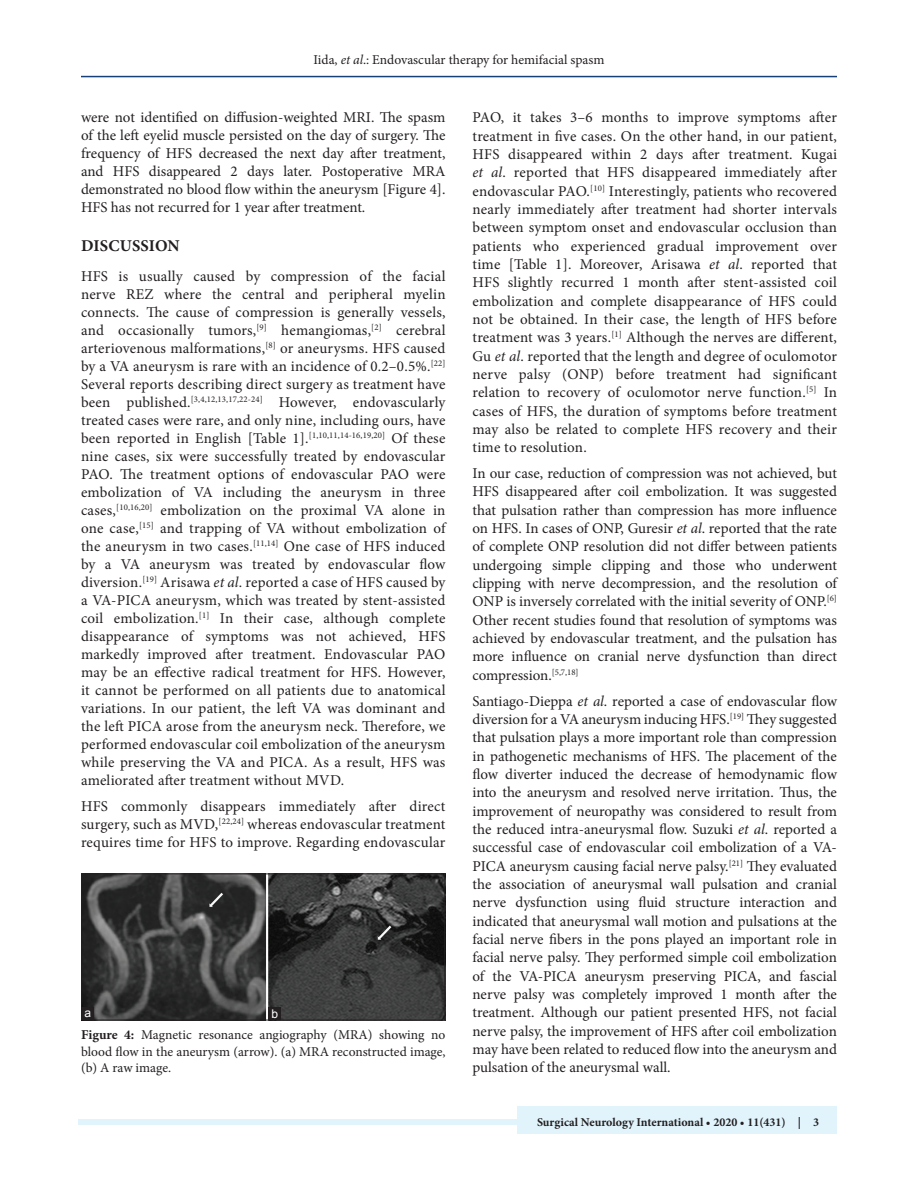
<style>
.page{position:relative;width:918px;height:1188px;background:#fff}
.page>*{position:absolute;margin:0;border:0;box-sizing:border-box;transform-origin:0 0}
.t1{font:700 16.5px "Minion Pro";letter-spacing:.01em;color:#231f20}
.TX{font:15px/18.3px "Minion Pro";letter-spacing:.005em;color:#231f20;text-align:justify}
.FGC{font:13.5px/16.5px "Minion Pro";color:#231f20;text-align:justify}
.JF{font:700 12px "Minion Pro";color:#231f20}
.LABEL{font:12px "Arial";color:#fff}
.s1{font-style:italic}
.s2{font-weight:700}
</style>
<div class="page">
<hr style="left:81px;top:76px;width:756px;height:1px;background:#164077">
<div style="left:78px;top:1119px;width:756px;height:6px;background:#e1f4fc"></div>
<div style="left:518px;top:1106px;width:319px;height:28px;background:#e1f4fc"></div>
<img style="left:83px;top:876px;width:360px;height:142px">
<div style="left:81px;top:874px;width:364px;height:146px;border:1px solid #231f20"></div>
<div style="left:268px;top:1007px;width:13px;height:13px;background:#231f20"></div>
<div style="left:81px;top:1007px;width:13px;height:13px;background:#231f20"></div>
<p class="FGC" style="left:313px;top:51px;width:293px">Iida, <span class="s1">et al</span>.: Endovascular therapy for hemifacial spasm</p>
<p class="TX" style="left:81px;top:109px;width:366px">were not identified on diffusion-weighted MRI. The spasm of the left eyelid muscle persisted on the day of surgery. The frequency of HFS decreased the next day after treatment, and HFS disappeared 2 days later. Postoperative MRA demonstrated no blood flow within the aneurysm [Figure 4].<br>HFS has not recurred for 1 year after treatment.</p>
<h1 class="t1" style="left:81px;top:234px;width:100px">DISCUSSION</h1>
<p class="TX" style="left:81px;top:268px;width:366px">HFS is usually caused by compression of the facial nerve REZ where the central and peripheral myelin connects. The cause of compression is generally vessels, and occasionally tumors,<sup>[9]</sup> hemangiomas,<sup>[2]</sup> cerebral arteriovenous malformations,<sup>[8]</sup> or aneurysms. HFS caused by a VA aneurysm is rare with an incidence of 0.2–0.5%.<sup>[22] </sup>Several reports describing direct surgery as treatment have been published.<sup>[3,4,12,13,17,22-24]</sup> However, endovascularly treated cases were rare, and only nine, including ours, have been reported in English [Table 1].<sup>[1,10,11,14-16,19,20]</sup> Of these nine cases, six were successfully treated by endovascular PAO. The treatment options of endovascular PAO were embolization of VA including the aneurysm in three cases,<sup>[10,16,20]</sup> embolization on the proximal VA alone in one case,<sup>[15]</sup> and trapping of VA without embolization of the aneurysm in two cases.<sup>[11,14]</sup> One case of HFS induced by a VA aneurysm was treated by endovascular flow diversion.<sup>[19]</sup> Arisawa <span class="s1">et al</span>. reported a case of HFS caused by a VA-PICA aneurysm, which was treated by stent-assisted coil embolization.<sup>[1]</sup> In their case, although complete disappearance of symptoms was not achieved, HFS markedly improved after treatment. Endovascular PAO may be an effective radical treatment for HFS. However, it cannot be performed on all patients due to anatomical variations. In our patient, the left VA was dominant and the left PICA arose from the aneurysm neck. Therefore, we performed endovascular coil embolization of the aneurysm while preserving the VA and PICA. As a result, HFS was ameliorated after treatment without MVD.</p>
<p class="TX" style="left:81px;top:797px;width:366px">HFS commonly disappears immediately after direct surgery, such as MVD,<sup>[22,24]</sup> whereas endovascular treatment requires time for HFS to improve. Regarding endovascular</p>
<p class="LABEL" style="left:84px;top:1005px;width:8px">a</p>
<p class="LABEL" style="left:272px;top:1006px;width:8px">b</p>
<p class="FGC" style="left:81px;top:1027px;width:366px"><span class="s2">Figure 4:</span> Magnetic resonance angiography (MRA) showing no blood flow in the aneurysm (arrow). (a) MRA reconstructed image, (b) A raw image.</p>
<p class="TX" style="left:472px;top:108px;width:366px">PAO, it takes 3–6 months to improve symptoms after treatment in five cases. On the other hand, in our patient, HFS disappeared within 2 days after treatment. Kugai <span class="s1">et al</span>. reported that HFS disappeared immediately after endovascular PAO.<sup>[10]</sup> Interestingly, patients who recovered nearly immediately after treatment had shorter intervals between symptom onset and endovascular occlusion than patients who experienced gradual improvement over time [Table 1]. Moreover, Arisawa <span class="s1">et al</span>. reported that HFS slightly recurred 1 month after stent-assisted coil embolization and complete disappearance of HFS could not be obtained. In their case, the length of HFS before treatment was 3 years.<sup>[1]</sup> Although the nerves are different, Gu <span class="s1">et al</span>. reported that the length and degree of oculomotor nerve palsy (ONP) before treatment had significant relation to recovery of oculomotor nerve function.<sup>[5]</sup> In cases of HFS, the duration of symptoms before treatment may also be related to complete HFS recovery and their time to resolution.</p>
<p class="TX" style="left:472px;top:464px;width:366px">In our case, reduction of compression was not achieved, but HFS disappeared after coil embolization. It was suggested that pulsation rather than compression has more influence on HFS. In cases of ONP, Guresir <span class="s1">et al</span>. reported that the rate of complete ONP resolution did not differ between patients undergoing simple clipping and those who underwent clipping with nerve decompression, and the resolution of ONP is inversely correlated with the initial severity of ONP.<sup>[6] </sup>Other recent studies found that resolution of symptoms was achieved by endovascular treatment, and the pulsation has more influence on cranial nerve dysfunction than direct compression.<sup>[5,7,18]</sup></p>
<p class="TX" style="left:473px;top:692px;width:366px">Santiago-Dieppa <span class="s1">et al</span>. reported a case of endovascular flow diversion for a VA aneurysm inducing HFS.<sup>[19]</sup> They suggested that pulsation plays a more important role than compression in pathogenetic mechanisms of HFS. The placement of the flow diverter induced the decrease of hemodynamic flow into the aneurysm and resolved nerve irritation. Thus, the improvement of neuropathy was considered to result from the reduced intra-aneurysmal flow. Suzuki <span class="s1">et al</span>. reported a successful case of endovascular coil embolization of a VA-PICA aneurysm causing facial nerve palsy.<sup>[21]</sup> They evaluated the association of aneurysmal wall pulsation and cranial nerve dysfunction using fluid structure interaction and indicated that aneurysmal wall motion and pulsations at the facial nerve fibers in the pons played an important role in facial nerve palsy. They performed simple coil embolization of the VA-PICA aneurysm preserving PICA, and fascial nerve palsy was completely improved 1 month after the treatment. Although our patient presented HFS, not facial nerve palsy, the improvement of HFS after coil embolization may have been related to reduced flow into the aneurysm and pulsation of the aneurysmal wall.</p>
<p class="JF" style="left:537px;top:1113px;width:284px">Surgical Neurology International • 2020 • 11(431) | 3</p>
</div>
